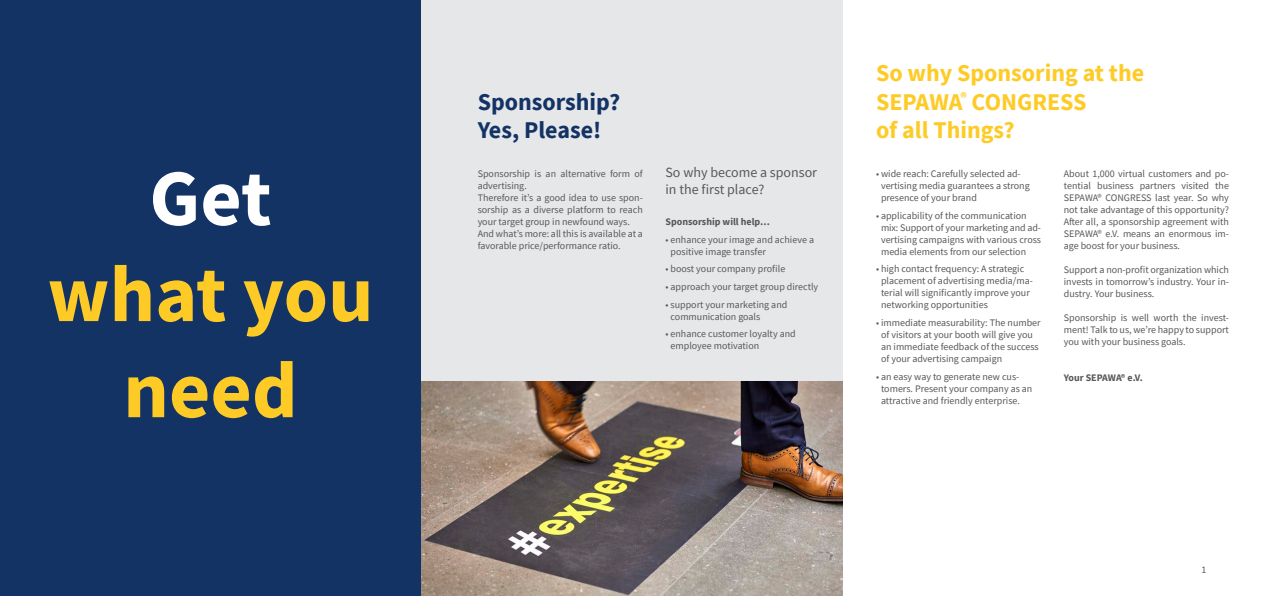
<style>
.page{position:relative;width:1263px;height:596px;background:#fff}
.page>*{position:absolute;margin:0;border:0;box-sizing:border-box;transform-origin:0 0}
.t1{font:700 80px/96px "Source Sans Pro";color:#fecb26;text-align:center}
.t2{font:700 80px "Source Sans Pro";color:#fff}
.t3{font:700 24px/28.8px "Source Sans Pro";color:#fecb26}
.t4{font:700 24px/28.8px "Source Sans Pro";color:#143365}
.t5{font:14px/16.8px "Source Sans Pro";color:#57585a}
.t6{font:10px/12px "Source Sans Pro";color:#57585a}
.t7{font:700 10px "Source Sans Pro";color:#57585a}
</style>
<div class="page">
<div style="left:0;top:0;width:421px;height:595px;background:#143365"></div>
<div style="left:421px;top:0;width:421px;height:595px;background:#e6e7e9"></div>
<img style="left:421px;top:381px;width:421px;height:214px">
<h1 class="t2" style="left:149px;top:144px;width:124px">Get</h1>
<h1 class="t1" style="left:47px;top:245px;width:328px">what you need</h1>
<h2 class="t4" style="left:478px;top:87px;width:144px">Sponsorship?<br>Yes, Please!</h2>
<p class="t6" style="left:478px;top:167px;width:167px">Sponsorship is an alternative form of advertising.<br>Therefore it’s a good idea to use spon&shy;sorship as a diverse platform to reach your target group in newfound ways.<br>And what’s more: all this is available at a favorable price/performance ratio.</p>
<h3 class="t5" style="left:665px;top:164px;width:153px">So why become a sponsor in the first place?</h3>
<p class="t7" style="left:665px;top:215px;width:106px">Sponsorship will help…</p>
<p class="t6" style="left:670px;top:233px;width:145px;text-indent:-5px">• enhance your image and achieve a positive image transfer</p>
<p class="t6" style="left:665px;top:263px;width:121px">• boost your company profile</p>
<p class="t6" style="left:665px;top:280px;width:154px">• approach your target group directly</p>
<p class="t6" style="left:670px;top:298px;width:118px;text-indent:-5px">• support your marketing and communication goals</p>
<p class="t6" style="left:670px;top:328px;width:127px;text-indent:-5px">• enhance customer loyalty and employee motivation</p>
<h2 class="t3" style="left:876px;top:58px;width:270px">So why Sponsoring at the<br>SEPAWA<sup>®</sup> CONGRESS<br>of all Things?</h2>
<p class="t6" style="left:881px;top:167px;width:150px;text-indent:-5px">• wide reach: Carefully selected ad&shy;vertising media guarantees a strong presence of your brand</p>
<p class="t6" style="left:881px;top:209px;width:162px;text-indent:-5px">• applicability of the communication mix: Support of your marketing and ad&shy;vertising campaigns with various cross media elements from our selection</p>
<p class="t6" style="left:881px;top:263px;width:153px;text-indent:-5px">• high contact frequency: A strategic placement of advertising media/ma&shy;terial will significantly improve your networking opportunities</p>
<p class="t6" style="left:881px;top:316px;width:161px;text-indent:-5px">• immediate measurability: The number of visitors at your booth will give you an immediate feedback of the success of your advertising campaign</p>
<p class="t6" style="left:881px;top:370px;width:153px;text-indent:-5px">• an easy way to generate new cus&shy;tomers. Present your company as an attractive and friendly enterprise.</p>
<p class="t6" style="left:1064px;top:167px;width:167px;text-align:justify">About 1,000 virtual customers and po&shy;tential business partners visited the SEPAWA® CONGRESS last year. So why not take advantage of this opportunity?<br>After all, a sponsorship agreement with SEPAWA® e.V. means an enormous im&shy;age boost for your business.</p>
<p class="t6" style="left:1064px;top:263px;width:167px;text-align:justify">Support a non-profit organization which invests in tomorrow’s industry. Your in&shy;dustry. Your business.</p>
<p class="t6" style="left:1064px;top:311px;width:167px;text-align:justify">Sponsorship is well worth the invest&shy;ment! Talk to us, we’re happy to support you with your business goals.</p>
<p class="t7" style="left:1064px;top:371px;width:80px">Your SEPAWA® e.V.</p>
<p class="t6" style="left:1201px;top:563px;width:6px">1</p>
</div>
